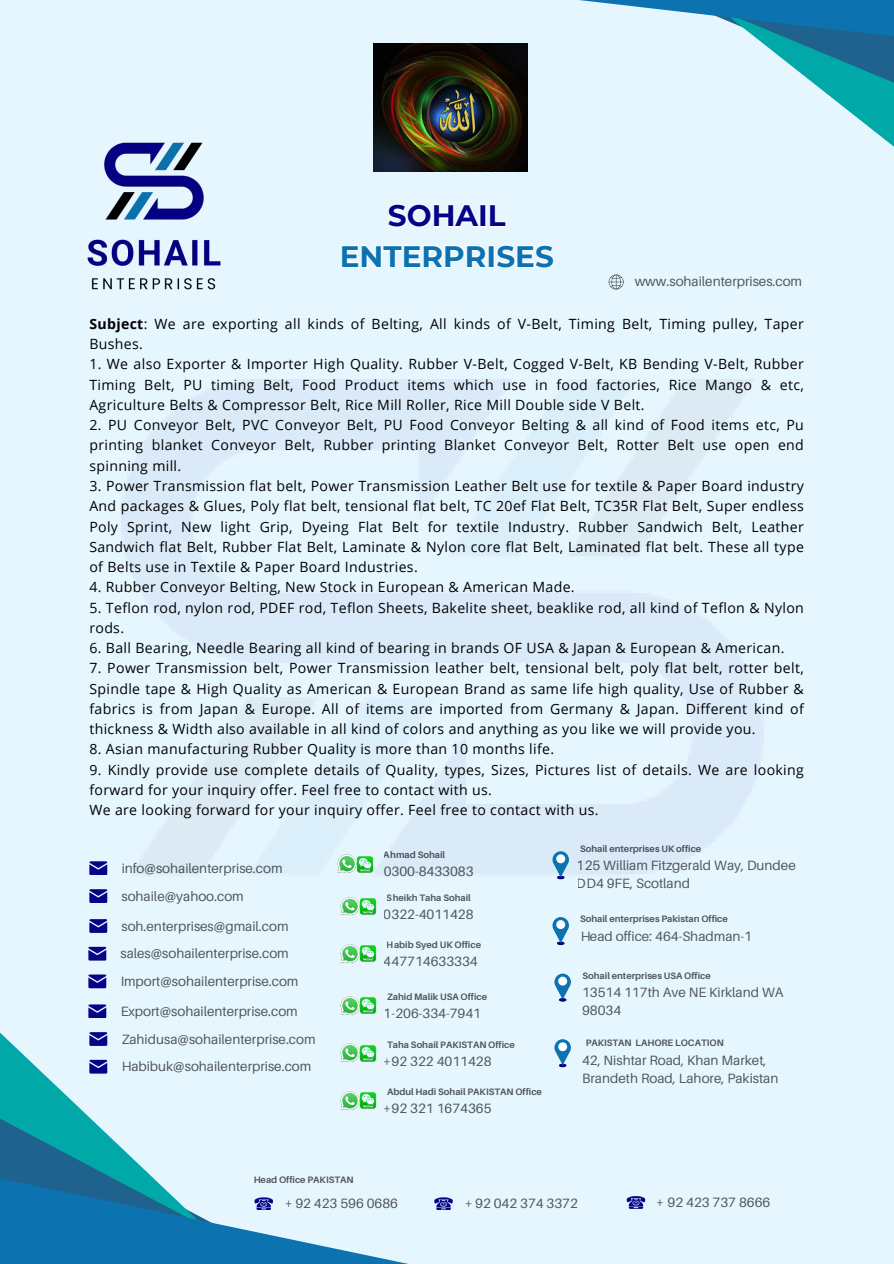
<style>
.page{position:relative;width:894px;height:1264px;background:#fff}
.page>*{position:absolute;margin:0;border:0;box-sizing:border-box;transform-origin:0 0}
.t1{font:700 29.55px/40.5px "Montserrat";color:#0c73b0;text-align:center}
.t2{font:14.1px/20.2px "Open Sans";letter-spacing:.025em;color:#000;text-align:justify}
.t3{font:13.5px/27.8px "Aileron";color:#000}
.t4{font:700 9.3px "Aileron";color:#000}
.s1{color:#060386}
.s2{font-weight:700}
</style>
<div class="page">
<div style="left:0;top:0;width:893px;height:1263px;background:#e6f6ff"></div>
<svg style="left:0;top:874px;width:115px;height:268px"></svg>
<img style="left:100px;top:379px;width:661px;height:526px">
<svg style="left:0;top:1142px;width:447px;height:121px"></svg>
<svg style="left:608px;top:274px;width:15px;height:15px"></svg>
<svg style="left:89px;top:861px;width:18px;height:13px"></svg>
<svg style="left:722px;top:62px;width:171px;height:341px"></svg>
<svg style="left:527px;top:0;width:366px;height:62px"></svg>
<img style="left:87px;top:142px;width:134px;height:148px">
<svg style="left:89px;top:889px;width:18px;height:13px"></svg>
<svg style="left:89px;top:919px;width:18px;height:13px"></svg>
<svg style="left:88px;top:946px;width:18px;height:14px"></svg>
<svg style="left:88px;top:974px;width:18px;height:14px"></svg>
<svg style="left:88px;top:1004px;width:18px;height:13px"></svg>
<svg style="left:89px;top:1032px;width:18px;height:13px"></svg>
<svg style="left:89px;top:1059px;width:18px;height:14px"></svg>
<img style="left:336px;top:853px;width:21px;height:21px">
<img style="left:355px;top:856px;width:20px;height:16px">
<img style="left:339px;top:896px;width:21px;height:20px">
<img style="left:358px;top:898px;width:20px;height:16px">
<img style="left:340px;top:944px;width:18px;height:19px">
<img style="left:358px;top:946px;width:19px;height:15px">
<img style="left:340px;top:996px;width:18px;height:19px">
<img style="left:358px;top:997px;width:19px;height:16px">
<img style="left:340px;top:1043px;width:18px;height:19px">
<img style="left:358px;top:1045px;width:19px;height:16px">
<img style="left:340px;top:1091px;width:18px;height:19px">
<img style="left:358px;top:1092px;width:19px;height:16px">
<svg style="left:552px;top:851px;width:17px;height:28px"></svg>
<div style="left:556px;top:854px;width:9px;height:9px;background:#fff;border-radius:50%"></div>
<svg style="left:552px;top:917px;width:17px;height:28px"></svg>
<div style="left:556px;top:920px;width:9px;height:9px;background:#fff;border-radius:50%"></div>
<svg style="left:554px;top:973px;width:16px;height:28px"></svg>
<div style="left:558px;top:976px;width:9px;height:9px;background:#fff;border-radius:50%"></div>
<svg style="left:554px;top:1039px;width:16px;height:28px"></svg>
<div style="left:558px;top:1042px;width:9px;height:9px;background:#fff;border-radius:50%"></div>
<img style="left:373px;top:43px;width:154px;height:128px">
<svg style="left:433px;top:1197px;width:20px;height:12px"></svg>
<svg style="left:626px;top:1196px;width:19px;height:12px"></svg>
<svg style="left:254px;top:1197px;width:19px;height:12px"></svg>
<svg style="left:387px;top:204px;width:120px;height:24px"></svg>
<svg style="left:341px;top:245px;width:213px;height:23px"></svg>
<p class="t1" style="left:339px;top:195px;width:215px"><span class="s1">SOHAIL<br></span>ENTERPRISES</p>
<p class="t3" style="left:634px;top:267px;width:169px">www.sohailenterprises.com</p>
<h2 class="t2" style="left:89px;top:313px;width:715px"><span class="s2">Subject</span>: We are exporting all kinds of Belting, All kinds of V-Belt, Timing Belt, Timing pulley, Taper<br>Bushes.</h2>
<h2 class="t2" style="left:89px;top:354px;width:715px">1. We also Exporter &amp; Importer High Quality. Rubber V-Belt, Cogged V-Belt, KB Bending V-Belt, Rubber Timing Belt, PU timing Belt, Food Product items which use in food factories, Rice Mango &amp; etc, Agriculture Belts &amp; Compressor Belt, Rice Mill Roller, Rice Mill Double side V Belt.</h2>
<h2 class="t2" style="left:89px;top:414px;width:715px">2. PU Conveyor Belt, PVC Conveyor Belt, PU Food Conveyor Belting &amp; all kind of Food items etc, Pu printing blanket Conveyor Belt, Rubber printing Blanket Conveyor Belt, Rotter Belt use open end spinning mill.</h2>
<h2 class="t2" style="left:89px;top:475px;width:715px">3. Power Transmission flat belt, Power Transmission Leather Belt use for textile &amp; Paper Board industry And packages &amp; Glues, Poly flat belt, tensional flat belt, TC 20ef Flat Belt, TC35R Flat Belt, Super endless Poly Sprint, New light Grip, Dyeing Flat Belt for textile Industry. Rubber Sandwich Belt, Leather Sandwich flat Belt, Rubber Flat Belt, Laminate &amp; Nylon core flat Belt, Laminated flat belt. These all type of Belts use in Textile &amp; Paper Board Industries.</h2>
<h2 class="t2" style="left:89px;top:576px;width:486px">4. Rubber Conveyor Belting, New Stock in European &amp; American Made.</h2>
<h2 class="t2" style="left:89px;top:597px;width:715px">5. Teflon rod, nylon rod, PDEF rod, Teflon Sheets, Bakelite sheet, beaklike rod, all kind of Teflon &amp; Nylon rods.</h2>
<h2 class="t2" style="left:89px;top:637px;width:696px">6. Ball Bearing, Needle Bearing all kind of bearing in brands OF USA &amp; Japan &amp; European &amp; American.</h2>
<h2 class="t2" style="left:89px;top:657px;width:715px">7. Power Transmission belt, Power Transmission leather belt, tensional belt, poly flat belt, rotter belt, Spindle tape &amp; High Quality as American &amp; European Brand as same life high quality, Use of Rubber &amp; fabrics is from Japan &amp; Europe. All of items are imported from Germany &amp; Japan. Different kind of thickness &amp; Width also available in all kind of colors and anything as you like we will provide you.</h2>
<h2 class="t2" style="left:89px;top:738px;width:466px">8. Asian manufacturing Rubber Quality is more than 10 months life.</h2>
<h2 class="t2" style="left:89px;top:759px;width:715px;text-align:left">9. Kindly provide use complete details of Quality, types, Sizes, Pictures list of details. We are looking forward for your inquiry offer. Feel free to contact with us.<br>We are looking forward for your inquiry offer. Feel free to contact with us.</h2>
<p class="t3" style="left:121px;top:853px;width:162px">info@sohailenterprise.com</p>
<p class="t3" style="left:121px;top:881px;width:124px">sohaile@yahoo.com</p>
<p class="t3" style="left:120px;top:911px;width:179px">soh.enterprises@gmail.com sales@sohailenterprise.com<br>Import@sohailenterprise.com</p>
<p class="t3" style="left:120px;top:996px;width:196px">Export@sohailenterprise.com<br>Zahidusa@sohailenterprise.com<br>Habibuk@sohailenterprise.com</p>
<p class="t4" style="left:253px;top:1173px;width:102px">Head Office PAKISTAN</p>
<p class="t4" style="left:384px;top:849px;width:63px">Ahmad Sohail</p>
<p class="t3" style="left:383px;top:857px;width:91px">0300-8433083</p>
<p class="t4" style="left:387px;top:891px;width:85px">Sheikh Taha Sohail</p>
<p class="t3" style="left:383px;top:899px;width:91px">0322-4011428</p>
<p class="t4" style="left:387px;top:939px;width:96px">Habib Syed UK Office</p>
<p class="t3" style="left:383px;top:947px;width:95px">447714633334</p>
<p class="t4" style="left:387px;top:991px;width:102px">Zahid Malik USA Office</p>
<p class="t3" style="left:383px;top:999px;width:99px">1-206-334-7941</p>
<p class="t4" style="left:387px;top:1038px;width:129px">Taha Sohail PAKISTAN Office</p>
<p class="t3" style="left:383px;top:1046px;width:109px">+92 322 4011428</p>
<p class="t4" style="left:387px;top:1085px;width:156px">Abdul Hadi Sohail PAKISTAN Office</p>
<p class="t3" style="left:383px;top:1094px;width:109px">+92 321 1674365</p>
<p class="t4" style="left:580px;top:842px;width:123px">Sohail enterprises UK office</p>
<p class="t3" style="left:576px;top:855px;width:220px;line-height:18px">125 William Fitzgerald Way, Dundee<br>DD4 9FE, Scotland</p>
<p class="t4" style="left:580px;top:913px;width:149px">Sohail enterprises Pakistan Office</p>
<p class="t3" style="left:580px;top:921px;width:173px">Head office: 464-Shadman-1</p>
<p class="t4" style="left:582px;top:969px;width:130px">Sohail enterprises USA Office</p>
<p class="t3" style="left:582px;top:983px;width:203px;line-height:18px">13514 117th Ave NE Kirkland WA<br>98034</p>
<p class="t4" style="left:585px;top:1036px;width:140px">PAKISTAN LAHORE LOCATION</p>
<p class="t3" style="left:582px;top:1051px;width:198px;line-height:18px">42, Nishtar Road, Khan Market,<br>Brandeth Road, Lahore, Pakistan</p>
<p class="t3" style="left:284px;top:1189px;width:115px">+ 92 423 596 0686</p>
<p class="t3" style="left:464px;top:1189px;width:115px">+ 92 042 374 3372</p>
<p class="t3" style="left:656px;top:1188px;width:115px">+ 92 423 737 8666</p>
</div>
